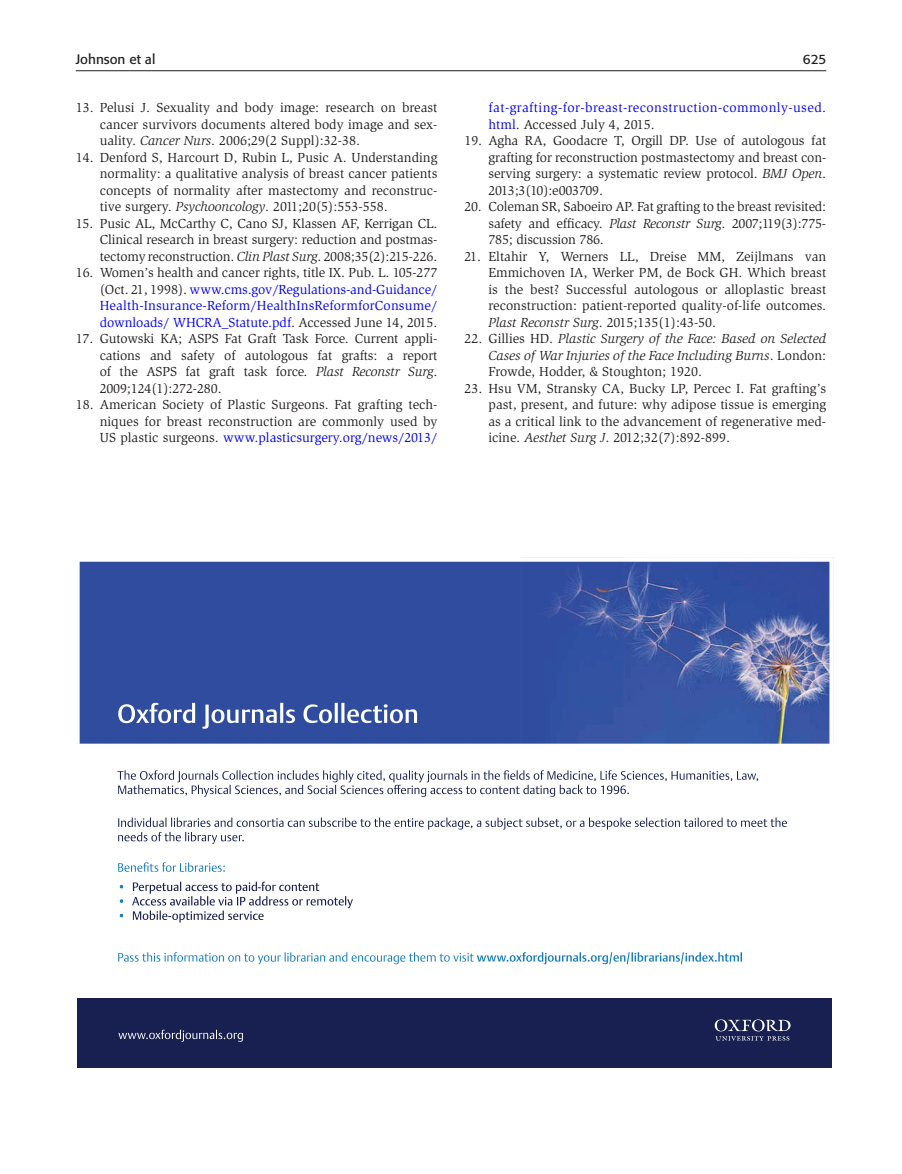
<style>
.page{position:relative;width:902px;height:1174px;background:#fff}
.page>*{position:absolute;margin:0;border:0;box-sizing:border-box;transform-origin:0 0}
.t1{font:13.5px/16.5px "Slimbach";letter-spacing:-.01em;color:#231f20;text-align:justify}
.t2{font:13.5px/16.5px "Slimbach";color:#00f;text-align:justify}
.t3{font:italic 13.5px/16.5px "Slimbach";color:#231f20;text-align:justify}
.t4{font:13.5px/16.5px "Slimbach";letter-spacing:.03em;color:#00f}
.t5{font:13.5px "Formata";color:#231f20}
.s1{font-style:italic}
.s2{color:#231f20}
.s3{color:#00f}
.s4{font-style:normal}
</style>
<div class="page">
<hr style="left:76px;top:70px;width:750px;height:1px;background:#231f20">
<img style="left:79px;top:557px;width:751px;height:187px">
<div style="left:77px;top:997px;width:754px;height:70px;background:#172050"></div>
<svg style="left:714px;top:1019px;width:76px;height:21px"></svg>
<svg style="left:118px;top:1029px;width:125px;height:12px"></svg>
<svg style="left:117px;top:770px;width:641px;height:26px"></svg>
<svg style="left:118px;top:703px;width:299px;height:25px"></svg>
<svg style="left:120px;top:899px;width:3px;height:4px"></svg>
<svg style="left:132px;top:881px;width:221px;height:41px"></svg>
<svg style="left:118px;top:817px;width:668px;height:27px"></svg>
<svg style="left:118px;top:862px;width:107px;height:9px"></svg>
<svg style="left:118px;top:952px;width:624px;height:12px"></svg>
<p class="t5" style="left:76px;top:51px;width:81px">Johnson et al</p>
<p class="t5" style="left:802px;top:51px;width:25px">625</p>
<p class="t1" style="left:100px;top:99px;width:339px;text-indent:-24px">13. Pelusi J. Sexuality and body image: research on breast cancer survivors documents altered body image and sex&shy;uality. <span class="s1">Cancer Nurs</span>. 2006;29(2 Suppl):32-38.</p>
<p class="t1" style="left:100px;top:149px;width:339px;text-indent:-24px">14. Denford S, Harcourt D, Rubin L, Pusic A. Understanding normality: a qualitative analysis of breast cancer patients concepts of normality after mastectomy and reconstruc&shy;tive surgery. <span class="s1">Psychooncology</span>. 2011;20(5):553-558.</p>
<p class="t1" style="left:100px;top:215px;width:339px;text-indent:-24px">15. Pusic AL, McCarthy C, Cano SJ, Klassen AF, Kerrigan CL.<br>Clinical research in breast surgery: reduction and postmas&shy;tectomy reconstruction. <span class="s1">Clin Plast Surg</span>. 2008;35(2):215-226.</p>
<p class="t2" style="left:100px;top:264px;width:339px;text-indent:-24px"><span class="s2">16. Women’s health and cancer rights, title IX. Pub. L. 105-277 (Oct. 21, 1998).</span> www.cms.gov/Regulations-and-Guidance/ Health-Insurance-Reform/HealthInsReformforConsume/ downloads/ WHCRA_Statute.pdf<span class="s2">. Accessed June 14, 2015.</span></p>
<p class="t1" style="left:100px;top:330px;width:339px;text-indent:-24px">17. Gutowski KA; ASPS Fat Graft Task Force. Current appli&shy;cations and safety of autologous fat grafts: a report of the ASPS fat graft task force. <span class="s1">Plast Reconstr Surg</span>.<br>2009;124(1):272-280.</p>
<p class="t1" style="left:100px;top:396px;width:339px;text-indent:-24px">18. American Society of Plastic Surgeons. Fat grafting tech&shy;niques for breast reconstruction are commonly used by US plastic surgeons. <span class="s3">www.plasticsurgery.org/news/2013/</span></p>
<p class="t4" style="left:488px;top:99px;width:339px">fat-grafting-for-breast-reconstruction-commonly-used. html<span class="s2">. Accessed July 4, 2015.</span></p>
<p class="t1" style="left:488px;top:132px;width:339px;text-indent:-24px">19. Agha RA, Goodacre T, Orgill DP. Use of autologous fat grafting for reconstruction postmastectomy and breast con&shy;serving surgery: a systematic review protocol. <span class="s1">BMJ Open</span>.<br>2013;3(10):e003709.</p>
<p class="t1" style="left:488px;top:198px;width:339px;text-indent:-24px">20. Coleman SR, Saboeiro AP. Fat grafting to the breast revisited: safety and efficacy. <span class="s1">Plast Reconstr Surg</span>. 2007;119(3):775- 785; discussion 786.</p>
<p class="t1" style="left:488px;top:248px;width:339px;text-indent:-24px">21. Eltahir Y, Werners LL, Dreise MM, Zeijlmans van Emmichoven IA, Werker PM, de Bock GH. Which breast is the best? Successful autologous or alloplastic breast reconstruction: patient-reported quality-of-life outcomes.<br><span class="s1">Plast Reconstr Surg</span>. 2015;135(1):43-50.</p>
<p class="t3" style="left:488px;top:330px;width:339px;text-indent:-24px"><span class="s4">22. Gillies HD.</span> Plastic Surgery of the Face: Based on Selected Cases of War Injuries of the Face Including Burns<span class="s4">. London:<br>Frowde, Hodder, &amp; Stoughton; 1920.</span></p>
<p class="t1" style="left:488px;top:380px;width:339px;text-indent:-24px">23. Hsu VM, Stransky CA, Bucky LP, Percec I. Fat grafting’s past, present, and future: why adipose tissue is emerging as a critical link to the advancement of regenerative med&shy;icine. <span class="s1">Aesthet Surg J</span>. 2012;32(7):892-899.</p>
</div>
